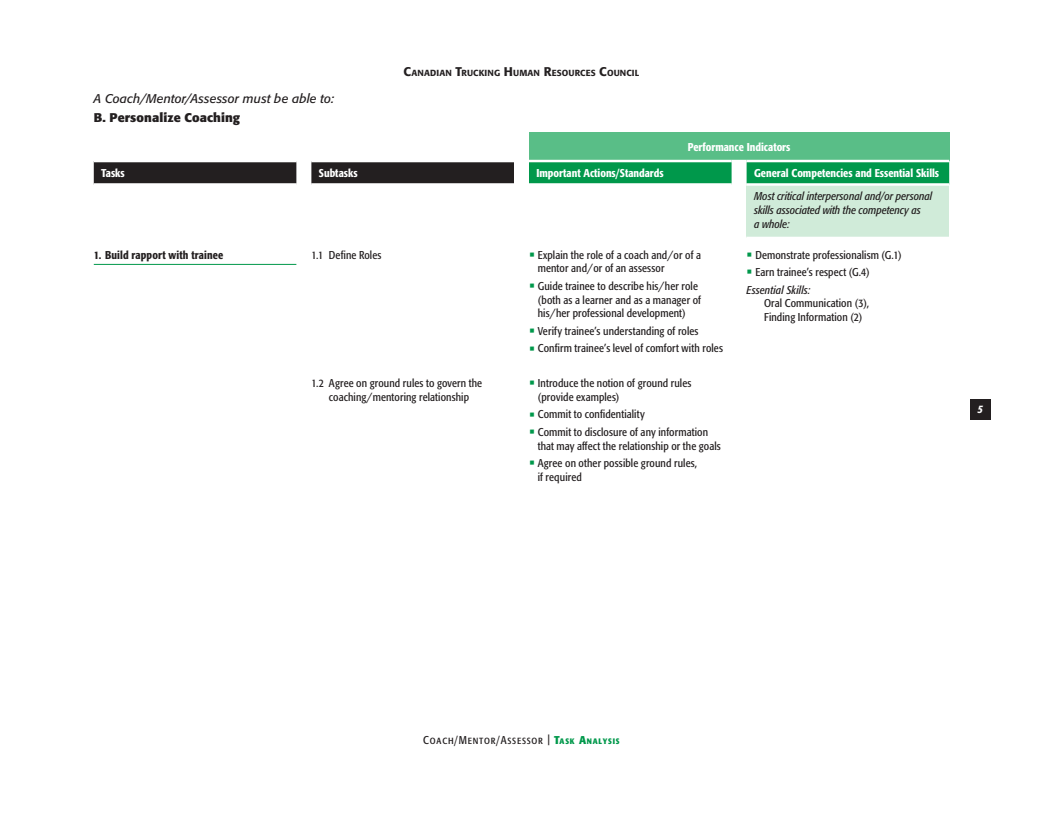
<style>
.page{position:relative;width:1043px;height:818px;background:#fff}
.page>*{position:absolute;margin:0;border:0;box-sizing:border-box;transform-origin:0 0}
.t1{font:italic 12.5px "Formata BQ";letter-spacing:.005em;color:#231f20}
.t2{font:700 12.5px "Formata BQ";letter-spacing:.005em;color:#231f20}
.t3{font:condensed 11.25px/13.8px "Formata BQ";letter-spacing:.01em;color:#231f20}
.t4{font:500 condensed 11.25px "Formata BQ";color:#fff}
.t5{font:italic condensed 11.25px/13.8px "Formata BQ";color:#231f20}
.t6{font:condensed 11.25px "Formata BQ";letter-spacing:.07em;color:#231f20}
.t7{font:500 condensed 11.25px "Formata BQ";letter-spacing:.01em;color:#231f20}
.t8{font:italic 500 condensed 11.25px "Formata BQ";color:#fff}
.t9{font:500 8.75px "Formata BQ";letter-spacing:.015em;color:#231f20}
.s1{font-size:12.5px}
.s2{font-size:20px;color:#00984b}
.s3{font-style:italic}
.s4{font-weight:700;color:#00984b}
.s5{font-weight:700;font-size:7.88px;color:#00984b}
</style>
<div class="page">
<div style="left:970px;top:399px;width:21px;height:21px;background:#231f20"></div>
<div style="left:529px;top:132px;width:420px;height:29px;background:#59be87"></div>
<div style="left:746px;top:184px;width:203px;height:54px;background:#d0ebd9"></div>
<hr style="left:746px;top:183px;width:203px;height:3px;background:#fff">
<svg style="left:94px;top:160px;width:855px;height:24px;background:#2f704e"></svg>
<hr style="left:731px;top:183px;width:15px;height:3px;background:#fff">
<hr style="left:94px;top:160px;width:202px;height:2px;background:#fff">
<hr style="left:94px;top:183px;width:202px;height:3px;background:#fff">
<hr style="left:311px;top:160px;width:203px;height:2px;background:#fff">
<hr style="left:311px;top:183px;width:203px;height:3px;background:#fff">
<hr style="left:746px;top:237px;width:203px;height:2px;background:#fff">
<hr style="left:94px;top:264px;width:202px;height:1px;background:#00984b">
<p class="t1" style="left:94px;top:91px;width:242px">A Coach/Mentor/Assessor must be able to:</p>
<p class="t2" style="left:94px;top:110px;width:148px">B. Personalize Coaching</p>
<p class="t9" style="left:403px;top:67px;width:237px"><span class="s1">C</span>ANADIAN <span class="s1">T</span>RUCKING <span class="s1">H</span>UMAN <span class="s1">R</span>ESOURCES <span class="s1">C</span>OUNCIL</p>
<p class="t4" style="left:687px;top:140px;width:104px">Performance Indicators</p>
<p class="t4" style="left:101px;top:166px;width:25px">Tasks</p>
<p class="t4" style="left:319px;top:166px;width:40px">Subtasks</p>
<p class="t4" style="left:536px;top:166px;width:129px">Important Actions/Standards</p>
<p class="t4" style="left:754px;top:166px;width:187px">General Competencies and Essential Skills</p>
<p class="t5" style="left:754px;top:189px;width:180px">Most critical interpersonal and/or personal skills associated with the competency as<br>a whole:</p>
<p class="t7" style="left:94px;top:248px;width:131px">1. Build rapport with trainee</p>
<p class="t3" style="left:311px;top:248px;width:72px">1.1 Define Roles</p>
<p class="t3" style="left:537px;top:248px;width:165px;text-indent:-9px"><span class="s2">•</span> Explain the role of a coach and <span class="s3">/</span> or of a mentor and <span class="s3">/</span> or of an assessor</p>
<p class="t3" style="left:538px;top:279px;width:165px;text-indent:-9px"><span class="s2">•</span> Guide trainee to describe his<span class="s3">/</span> her role (both as a learner and as a manager of his<span class="s3">/</span> her professional development)</p>
<p class="t3" style="left:529px;top:324px;width:171px"><span class="s2">•</span> Verify trainee’s understanding of roles</p>
<p class="t3" style="left:529px;top:341px;width:195px"><span class="s2">•</span> Confirm trainee’s level of comfort with roles</p>
<p class="t3" style="left:746px;top:248px;width:156px"><span class="s2">•</span> Demonstrate professionalism (G.1)</p>
<p class="t3" style="left:746px;top:263px;width:125px;line-height:17.5px"><span class="s2">•</span> Earn trainee’s respect (G.4)<br><span class="s3">Essential Skills:</span></p>
<p class="t3" style="left:764px;top:296px;width:106px">Oral Communication (3),<br>Finding Information (2)</p>
<p class="t3" style="left:311px;top:376px;width:172px;text-align:center">1.2 Agree on ground rules to govern the coaching <span class="s3">/</span>mentoring relationship</p>
<p class="t3" style="left:538px;top:376px;width:155px;text-indent:-9px"><span class="s2">•</span> Introduce the notion of ground rules (provide examples)</p>
<p class="t3" style="left:529px;top:407px;width:117px"><span class="s2">•</span> Commit to confidentiality</p>
<p class="t3" style="left:538px;top:425px;width:185px;text-indent:-9px"><span class="s2">•</span> Commit to disclosure of any information that may affect the relationship or the goals</p>
<p class="t3" style="left:538px;top:456px;width:161px;text-indent:-9px"><span class="s2">•</span> Agree on other possible ground rules, if required</p>
<p class="t8" style="left:977px;top:402px;width:7px">5</p>
<p class="t6" style="left:423px;top:733px;width:198px">Coach/Mentor/Assessor | <span class="s4">T</span><span class="s5">ASK</span> <span class="s4">A</span><span class="s5">NALYSIS</span></p>
</div>
